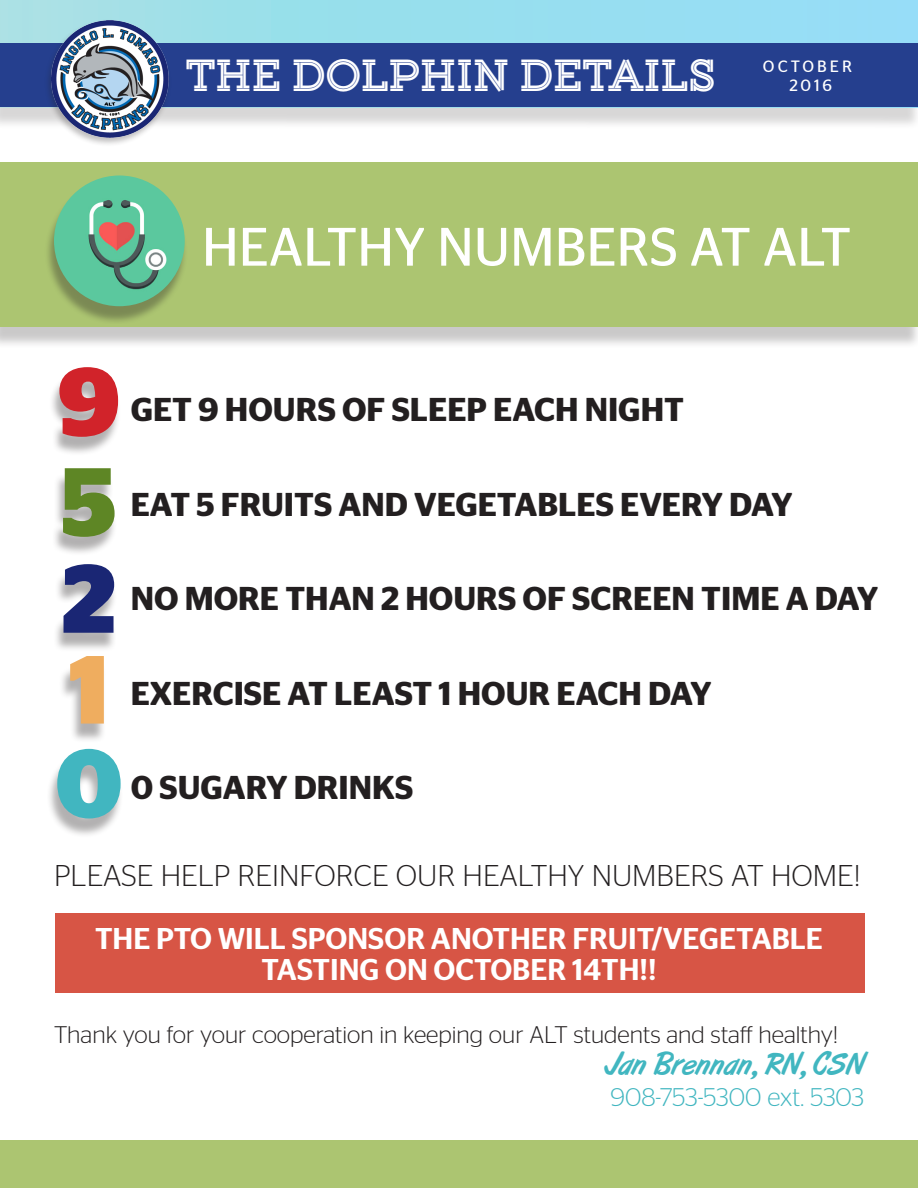
<style>
.page{position:relative;width:918px;height:1188px;background:#fff}
.page>*{position:absolute;margin:0;border:0;box-sizing:border-box;transform-origin:0 0}
.t1{font:700 96.45px "Stag Sans";color:#d1232a}
.t2{font:700 96.45px "Stag Sans";color:#5e8625}
.t3{font:700 96.45px "Stag Sans";color:#1a2674}
.t4{font:700 96.45px "Stag Sans";color:#efad5f}
.t5{font:700 96.45px "Stag Sans";color:#41b6c0}
.t6{font:54px "Stag Sans";color:#fff}
.t7{font:40.35px "Gist Upright Extrabold Demo";letter-spacing:.02em;color:#fff}
.t8{font:600 33px "Stag Sans";color:#231f20}
.t9{font:31.5px "Art Brush";color:#41b6c0}
.t10{font:500 30px "Stag Sans";color:#fff}
.t11{font:300 30px "Stag Sans";color:#231f20}
.t12{font:300 25.5px "Stag Sans";color:#41b6c0}
.t13{font:300 24px "Stag Sans";color:#231f20}
.t14{font:16.35px "Stag Sans";letter-spacing:.185em;color:#fff}
</style>
<div class="page">
<div style="left:56px;top:913px;width:810px;height:80px;background:#d75545"></div>
<div style="left:0;top:6px;width:918px;height:125px;background:#231f20;opacity:.44"></div>
<div style="left:0;top:0;width:918px;height:108px;background:linear-gradient(to right,#a3e1e4,#92ddf7)"></div>
<div style="left:0;top:43px;width:918px;height:64px;background:#253f8e"></div>
<div style="left:44px;top:20px;width:128px;height:127px;background:#231f20;opacity:.29"></div>
<img style="left:51px;top:21px;width:117px;height:117px">
<div style="left:0;top:168px;width:918px;height:181px;background:#231f20;opacity:.24"></div>
<div style="left:0;top:162px;width:918px;height:165px;background:#acc571"></div>
<div style="left:0;top:1140px;width:918px;height:48px;background:#acc571"></div>
<div style="left:44px;top:181px;width:143px;height:143px;background:#231f20;opacity:.36"></div>
<img style="left:54px;top:176px;width:131px;height:130px;border-radius:65px">
<div style="left:48px;top:372px;width:73px;height:84px;background:#231f20;opacity:.35"></div>
<div style="left:52px;top:474px;width:66px;height:82px;background:#231f20;opacity:.35"></div>
<div style="left:53px;top:569px;width:65px;height:83px;background:#231f20;opacity:.35"></div>
<div style="left:59px;top:661px;width:48px;height:82px;background:#231f20;opacity:.35"></div>
<div style="left:46px;top:754px;width:78px;height:84px;background:#231f20;opacity:.35"></div>
<p class="t7" style="left:186px;top:46px;width:531px">THE DOLPHIN DETAILS</p>
<p class="t14" style="left:763px;top:57px;width:91px">OCTOBER</p>
<p class="t14" style="left:789px;top:76px;width:44px">2016</p>
<p class="t6" style="left:202px;top:216px;width:651px">HEALTHY NUMBERS AT ALT</p>
<p class="t1" style="left:58px;top:346px;width:64px">9</p>
<p class="t2" style="left:61px;top:446px;width:57px">5</p>
<p class="t3" style="left:62px;top:543px;width:56px">2</p>
<p class="t4" style="left:68px;top:634px;width:42px">1</p>
<p class="t5" style="left:55px;top:728px;width:69px">0</p>
<p class="t8" style="left:131px;top:391px;width:555px">GET 9 HOURS OF SLEEP EACH NIGHT</p>
<p class="t8" style="left:131px;top:485px;width:663px">EAT 5 FRUITS AND VEGETABLES EVERY DAY</p>
<p class="t8" style="left:131px;top:580px;width:749px">NO MORE THAN 2 HOURS OF SCREEN TIME A DAY</p>
<p class="t8" style="left:131px;top:674px;width:582px">EXERCISE AT LEAST 1 HOUR EACH DAY</p>
<p class="t8" style="left:131px;top:769px;width:284px">0 SUGARY DRINKS</p>
<p class="t11" style="left:54px;top:859px;width:808px">PLEASE HELP REINFORCE OUR HEALTHY NUMBERS AT HOME!</p>
<p class="t10" style="left:95px;top:921px;width:729px">THE PTO WILL SPONSOR ANOTHER FRUIT/VEGETABLE</p>
<p class="t10" style="left:261px;top:953px;width:397px">TASTING ON OCTOBER 14TH!!</p>
<p class="t13" style="left:54px;top:1022px;width:786px">Thank you for your cooperation in keeping our ALT students and staff healthy!</p>
<p class="t9" style="left:605px;top:1047px;width:261px">Jan Brennan, RN, CSN</p>
<p class="t12" style="left:611px;top:1083px;width:255px">908-753-5300 ext. 5303</p>
</div>
